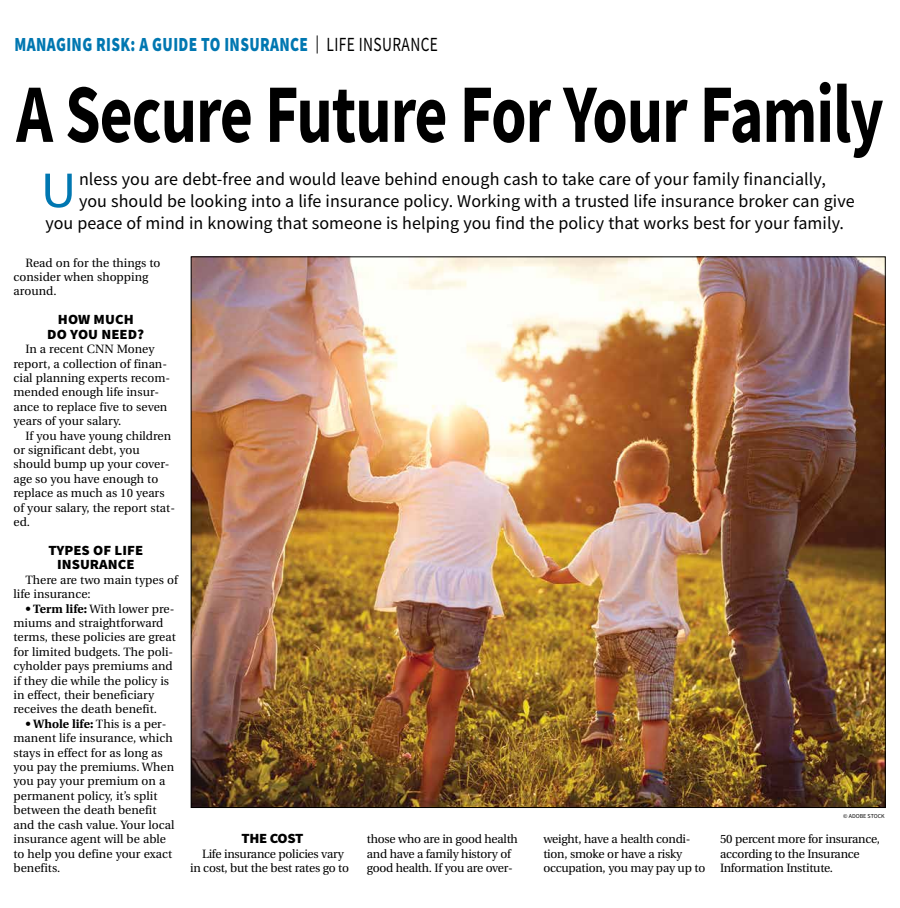
<style>
.page{position:relative;width:900px;height:908px;background:#fff}
.page>*{position:absolute;margin:0;border:0;box-sizing:border-box;transform-origin:0 0}
.t1{font:700 83px "Source Sans Pro";letter-spacing:-.015em;color:#000;scale:.77 1}
.t2{font:50.9px "Source Sans Pro";color:#0077b1;scale:1.1 1}
.t3{font:900 20px "Source Sans Pro";letter-spacing:.025em;color:#0077b1;scale:.77 1}
.t4{font:18px "Source Sans Pro";letter-spacing:.005em;color:#000}
.t5{font:900 14px/14.4px "Source Sans Pro";letter-spacing:.005em;color:#000;text-align:center;scale:1.05 1}
.t6{font:12px/14.4px "Utopia";letter-spacing:.005em;color:#000}
.t7{font:12px/14.4px "Utopia";letter-spacing:-.02em;color:#000}
.t8{font:6px "Source Sans Pro";color:#000}
.s1{font-weight:400;font-size:18px;color:#000}
.s2{font-weight:400;color:#000}
.s3{font-weight:700}
</style>
<div class="page">
<img style="left:193px;top:258px;width:691px;height:547px">
<h3 class="t3" style="left:14px;top:31px;width:552px">MANAGING RISK: A GUIDE TO INSURANCE <span class="s1">|</span> <span class="s2">LIFE INSURANCE</span></h3>
<h1 class="t1" style="left:16px;top:58px;width:1128px">A Secure Future For Your Family</h1>
<h2 class="t2" style="left:40px;top:158px;width:34px">U</h2>
<h3 class="t4" style="left:79px;top:168px;width:748px">nless you are debt-free and would leave behind enough cash to take care of your family financially,</h3>
<h3 class="t4" style="left:79px;top:189px;width:777px">you should be looking into a life insurance policy. Working with a trusted life insurance broker can give</h3>
<h3 class="t4" style="left:45px;top:211px;width:800px">you peace of mind in knowing that someone is helping you find the policy that works best for your family.</h3>
<p class="t6" style="left:14px;top:255px;width:149px;text-indent:12px">Read on for the things to consider when shopping around.</p>
<p class="t5" style="left:47px;top:312px;width:94px">HOW MUCH<br>DO YOU NEED?</p>
<p class="t6" style="left:14px;top:342px;width:158px;text-indent:12px">In a recent CNN Money report, a collection of finan&shy;cial planning experts recom&shy;mended enough life insur&shy;ance to replace five to seven years of your salary.</p>
<p class="t6" style="left:14px;top:428px;width:163px;text-indent:12px">If you have young children or significant debt, you should bump up your cover&shy;age so you have enough to replace as much as 10 years of your salary, the report stat&shy;ed.</p>
<p class="t5" style="left:48px;top:542px;width:92px">TYPES OF LIFE<br>INSURANCE</p>
<p class="t6" style="left:14px;top:572px;width:166px;text-indent:12px">There are two main types of life insurance:</p>
<p class="t6" style="left:14px;top:601px;width:164px;text-indent:12px"><span class="s3">• Term life:</span> With lower pre&shy;miums and straightforward terms, these policies are great for limited budgets. The poli&shy;cyholder pays premiums and if they die while the policy is in effect, their beneficiary receives the death benefit.</p>
<p class="t6" style="left:14px;top:716px;width:163px;text-indent:12px"><span class="s3">• Whole life:</span> This is a per&shy;manent life insurance, which stays in effect for as long as you pay the premiums. When you pay your premium on a permanent policy, it’s split between the death benefit and the cash value. Your local insurance agent will be able to help you define your exact benefits.</p>
<p class="t5" style="left:241px;top:830px;width:61px">THE COST</p>
<p class="t7" style="left:190px;top:846px;width:160px;text-align:center">Life insurance policies vary<br>in cost, but the best rates go to</p>
<p class="t8" style="left:843px;top:812px;width:43px">© ADOBE STOCK</p>
<p class="t7" style="left:367px;top:831px;width:153px">those who are in good health and have a family history of good health. If you are over-</p>
<p class="t7" style="left:543px;top:831px;width:163px">weight, have a health condi&shy;tion, smoke or have a risky occupation, you may pay up to</p>
<p class="t7" style="left:720px;top:831px;width:161px">50 percent more for insurance, according to the Insurance<br>Information Institute.</p>
</div>
